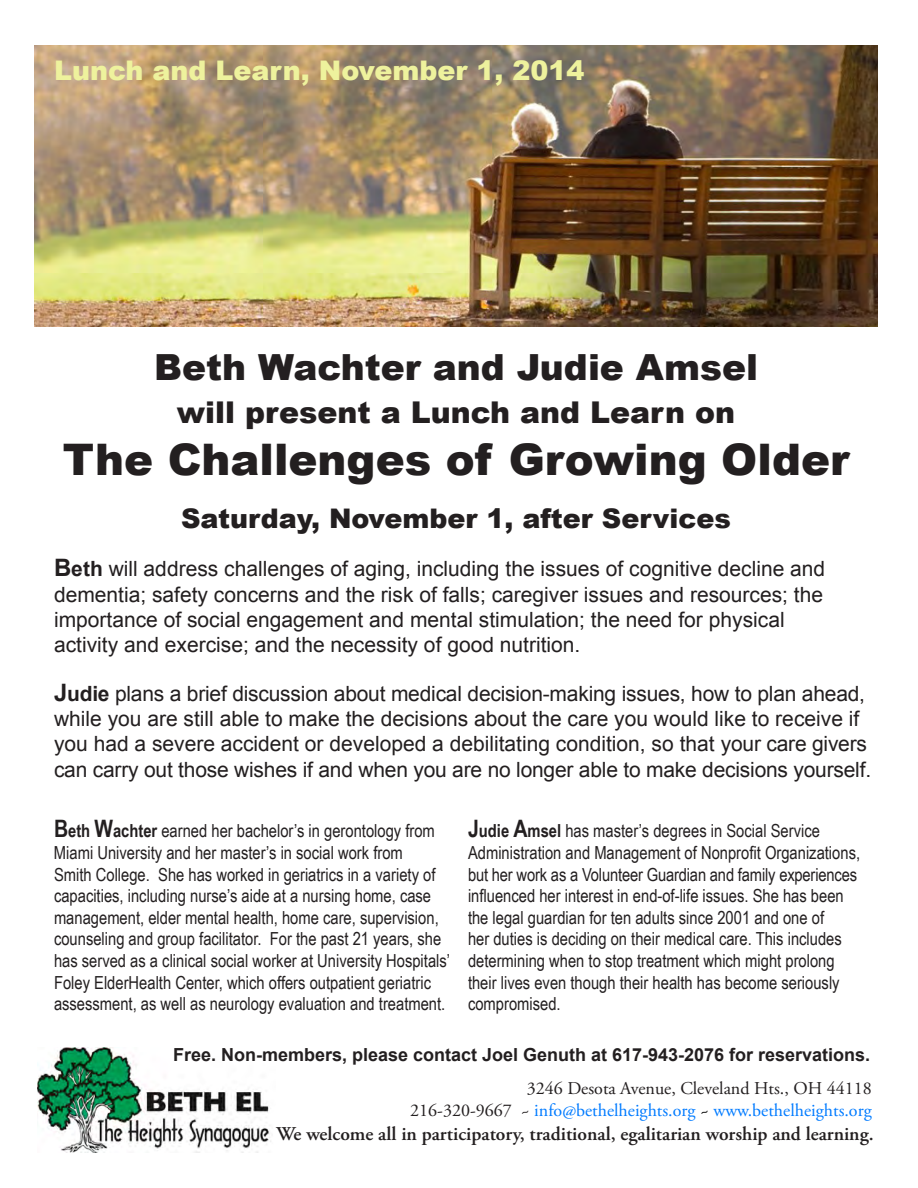
<style>
.page{position:relative;width:918px;height:1188px;background:#fff}
.page>*{position:absolute;margin:0;border:0;box-sizing:border-box;transform-origin:0 0}
.t1{font:900 43.5px "Arial";color:#231f20}
.t2{font:900 36px "Arial";color:#231f20}
.t3{font:900 30px "Arial";color:#231f20}
.t4{font:900 27px "Arial";color:#231f20}
.t5{font:900 27px "Arial";color:#eef29d}
.t6{font:21px/25.2px "Arial";color:#231f20}
.t7{font:600 19.5px "Adobe Garamond Pro";color:#231f20}
.t8{font:18px/21.6px "Arial Narrow";color:#231f20}
.t9{font:700 18px "Arial";color:#231f20}
.t10{font:18px "Adobe Garamond Pro";color:#007bff}
.t11{font:18px "Adobe Garamond Pro";color:#231f20}
.s1{font-weight:700;font-size:24px}
.s2{font-weight:700}
.s3{color:#231f20}
.s4{color:#000}
</style>
<div class="page">
<img style="left:35px;top:45px;width:843px;height:281px">
<img style="left:38px;top:1048px;width:233px;height:105px">
<p class="t5" style="left:54px;top:51px;width:532px">Lunch and Learn, November 1, 2014</p>
<p class="t2" style="left:154px;top:341px;width:605px">Beth Wachter and Judie Amsel</p>
<p class="t3" style="left:177px;top:391px;width:560px">will present a Lunch and Learn on</p>
<p class="t1" style="left:63px;top:428px;width:788px">The Challenges of Growing Older</p>
<p class="t4" style="left:181px;top:499px;width:551px">Saturday, November 1, after Services</p>
<p class="t6" style="left:54px;top:557px;width:773px"><span class="s1">B</span><span class="s2">eth</span> will address challenges of aging, including the issues of cognitive decline and</p>
<p class="t6" style="left:54px;top:582px;width:771px">dementia; safety concerns and the risk of falls; caregiver issues and resources; the</p>
<p class="t6" style="left:54px;top:607px;width:732px">importance of social engagement and mental stimulation; the need for physical</p>
<p class="t6" style="left:54px;top:632px;width:528px">activity and exercise; and the necessity of good nutrition.</p>
<p class="t6" style="left:54px;top:681px;width:819px"><span class="s1">J</span><span class="s2">udie</span> plans a brief discussion about medical decision-making issues, how to plan ahead, while you are still able to make the decisions about the care you would like to receive if you had a severe accident or developed a debilitating condition, so that your care givers can carry out those wishes if and when you are no longer able to make decisions yourself.</p>
<p class="t8" style="left:54px;top:820px;width:398px"><span class="s1">B</span><span class="s2">eth</span> <span class="s1">W</span><span class="s2">achter</span> earned her bachelor’s in gerontology from Miami University and her master’s in social work from<br>Smith College. She has worked in geriatrics in a variety of capacities, including nurse’s aide at a nursing home, case management, elder mental health, home care, supervision, counseling and group facilitator. For the past 21 years, she has served as a clinical social worker at University Hospitals’ Foley ElderHealth Center, which offers outpatient geriatric assessment, as well as neurology evaluation and treatment.</p>
<p class="t8" style="left:468px;top:820px;width:394px"><span class="s1">J</span><span class="s2">udie</span> <span class="s1">A</span><span class="s2">msel</span> has master’s degrees in Social Service Administration and Management of Nonprofit Organizations, but her work as a Volunteer Guardian and family experiences influenced her interest in end-of-life issues. She has been the legal guardian for ten adults since 2001 and one of<br>her duties is deciding on their medical care. This includes determining when to stop treatment which might prolong their lives even though their health has become seriously compromised.</p>
<p class="t9" style="left:173px;top:1043px;width:699px">Free. Non-members, please contact Joel Genuth at 617-943-2076 for reservations.</p>
<p class="t11" style="left:527px;top:1078px;width:346px">3246 Desota Avenue, Cleveland Hts., OH 44118</p>
<p class="t10" style="left:410px;top:1099px;width:463px"><span class="s3">216-320-9667 ~</span> info@bethelheights.org <span class="s4">~</span> www.bethelheights.org</p>
<p class="t7" style="left:277px;top:1123px;width:599px">We welcome all in participatory, traditional, egalitarian worship and learning.</p>
</div>
